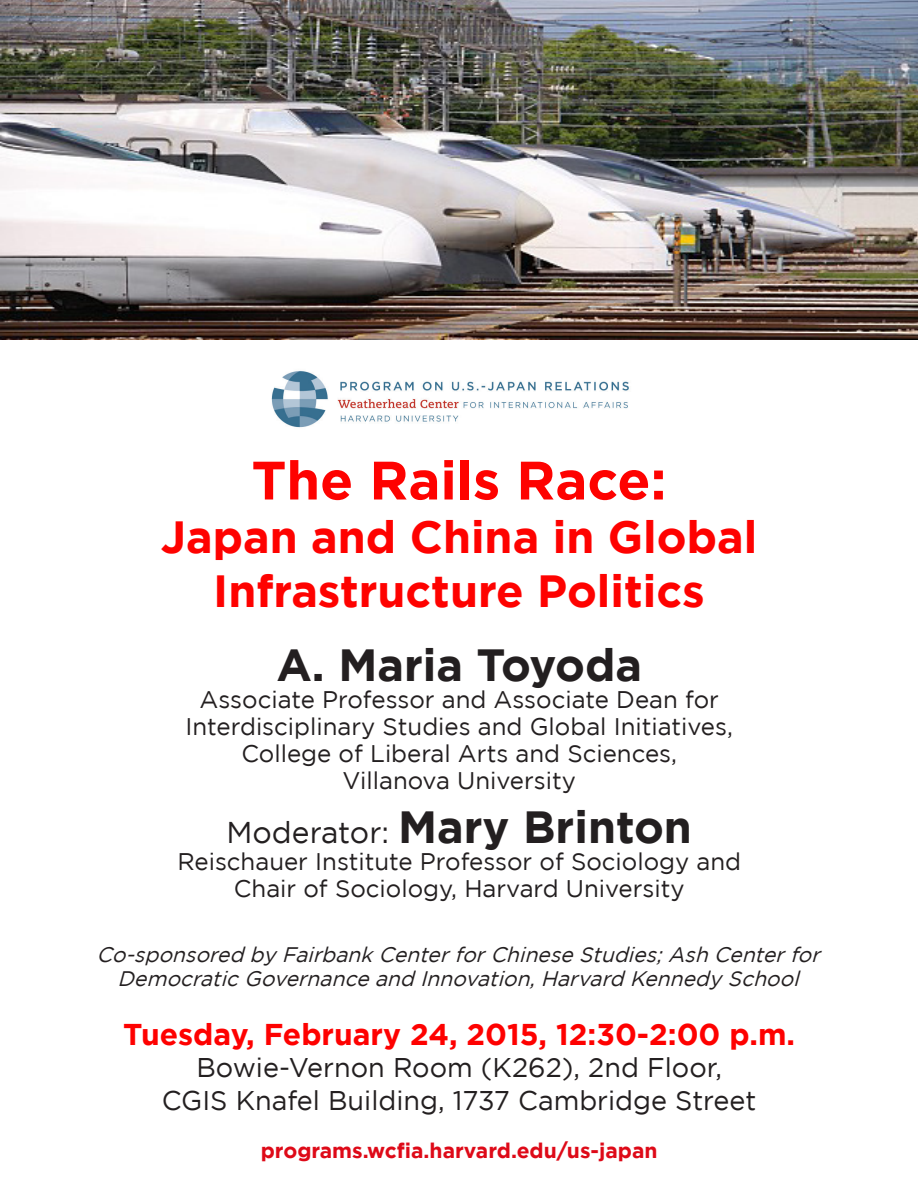
<style>
.page{position:relative;width:918px;height:1188px;background:#fff}
.page>*{position:absolute;margin:0;border:0;box-sizing:border-box;transform-origin:0 0}
.t1{font:700 54px "Gotham";color:#fe0200}
.t2{font:700 45px/54px "Gotham";color:#fe0200;text-align:center}
.t3{font:700 45px "Gotham";color:#231f20}
.t4{font:700 30px "Gotham";color:#fe0100}
.t5{font:27px/32.4px "Gotham";color:#231f20;text-align:center}
.t6{font:24px/27px "Gotham";color:#231f20;text-align:center}
.t7{font:italic 21px/24px "Gotham";color:#231f20;text-align:center}
.t8{font:700 21px "Gotham";color:#de0a18}
.s1{font-weight:400;font-size:30px}
</style>
<div class="page">
<img style="left:271px;top:371px;width:358px;height:57px">
<img style="left:0;top:0;width:918px;height:340px">
<h1 class="t1" style="left:252px;top:449px;width:416px">The Rails Race:</h1>
<h2 class="t2" style="left:161px;top:509px;width:598px">Japan and China in Global<br>Infrastructure Politics</h2>
<h2 class="t3" style="left:276px;top:639px;width:367px">A. Maria Toyoda</h2>
<p class="t6" style="left:186px;top:685px;width:549px">Associate Professor and Associate Dean for Interdisciplinary Studies and Global Initiatives, College of Liberal Arts and Sciences, Villanova University</p>
<h2 class="t3" style="left:227px;top:801px;width:467px"><span class="s1">Moderator:</span> Mary Brinton</h2>
<p class="t6" style="left:177px;top:847px;width:565px">Reischauer Institute Professor of Sociology and<br>Chair of Sociology, Harvard University</p>
<p class="t7" style="left:97px;top:942px;width:731px">Co-sponsored by Fairbank CenterforChinese Studies;Ash Centerfor<br>Democratic Governance and Innovation,Harvard Kennedy School</p>
<p class="t4" style="left:123px;top:1017px;width:673px">Tuesday, February 24, 2015, 12:30-2:00 p.m.</p>
<p class="t5" style="left:162px;top:1051px;width:596px">Bowie-Vernon Room (K262), 2nd Floor,<br>CGIS Knafel Building, 1737 Cambridge Street</p>
<p class="t8" style="left:261px;top:1138px;width:398px">programs.wcfia.harvard.edu/us-japan</p>
</div>
